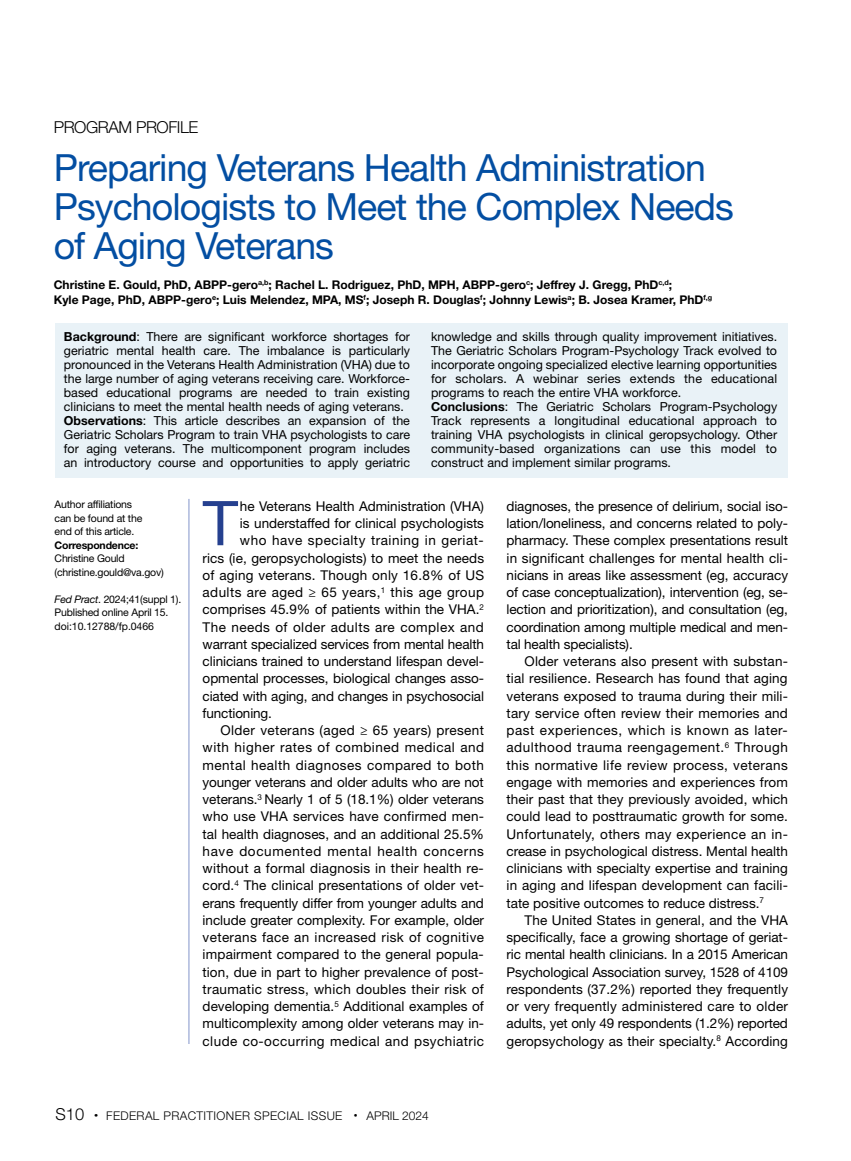
<style>
.page{position:relative;width:851px;height:1161px;background:#fff}
.page>*{position:absolute;margin:0;border:0;box-sizing:border-box;transform-origin:0 0}
.t1{font:61.8px "Helvetica Neue LT Std";color:#25408f}
.t2{font:37.5px/39px "Helvetica Neue LT Std";letter-spacing:-.025em;color:#034ea2}
.t3{font:300 16.5px "Helvetica Neue LT Std";letter-spacing:-.025em;color:#000}
.t4{font:13.5px/17.2px "Helvetica Neue LT Std";letter-spacing:.005em;color:#000;text-align:justify}
.t5{font:13.5px "Helvetica Neue LT Std";letter-spacing:.035em;color:#000}
.t6{font:13.5px "Helvetica Neue LT Std";letter-spacing:.03em;color:#000}
.t7{font:13.5px "Helvetica Neue LT Std";letter-spacing:.025em;color:#000}
.t8{font:13.5px "Helvetica Neue LT Std";letter-spacing:.045em;color:#000}
.t9{font:12.45px/14px "Helvetica Neue LT Std";color:#000}
.t10{font:700 12px/15px "Helvetica Neue LT Std";color:#000}
.t11{font:300 12px "Helvetica Neue LT Std";letter-spacing:.03em;color:#000}
.t12{font:10.5px/13.5px "Helvetica Neue LT Std";letter-spacing:-.02em;color:#000}
.t13{font:700 10.5px "Helvetica Neue LT Std";letter-spacing:-.02em;color:#000}
.s1{font-weight:700}
.s2{font-style:italic}
.s3{font-size:16.5px}
</style>
<div class="page">
<div style="left:56px;top:323px;width:732px;height:155px;background:#e9f2f7"></div>
<hr style="left:188px;top:499px;width:1px;height:545px;background:#8394ca">
<p class="t3" style="left:54px;top:117px;width:146px">PROGRAM PROFILE</p>
<h2 class="t2" style="left:54px;top:148px;width:681px">Preparing Veterans Health Administration<br>Psychologists to Meet the Complex Needs of Aging Veterans</h2>
<p class="t10" style="left:54px;top:277px;width:660px">Christine E. Gould, PhD, ABPP-gero<sup>a,b</sup>; Rachel L. Rodriguez, PhD, MPH, ABPP-gero<sup>c</sup>; Jeffrey J. Gregg, PhD<sup>c,d</sup>;<br>Kyle Page, PhD, ABPP-gero<sup>e</sup>; Luis Melendez, MPA, MS<sup>f</sup>; Joseph R. Douglas<sup>f</sup>; Johnny Lewis<sup>a</sup>; B. Josea Kramer, PhD<sup>f,g</sup></p>
<p class="t9" style="left:64px;top:330px;width:347px"><span class="s1">Background</span>: There are significant workforce shortages for geriatric mental health care. The imbalance is particularly pronounced in the Veterans Health Administration (VHA) due to the large number of aging veterans receiving care. Workforce&shy;based educational programs are needed to train existing clinicians to meet the mental health needs of aging veterans.<br><span class="s1">Observations</span>: This article describes an expansion of the Geriatric Scholars Program to train VHA psychologists to care for aging veterans. The multicomponent program includes an introductory course and opportunities to apply geriatric</p>
<p class="t9" style="left:431px;top:330px;width:348px">knowledge and skills through quality improvement initiatives.<br>The Geriatric Scholars Program-Psychology Track evolved to incorporate ongoing specialized elective learning opportunities for scholars. A webinar series extends the educational programs to reach the entire VHA workforce.<br><span class="s1">Conclusions</span>: The Geriatric Scholars Program-Psychology Track represents a longitudinal educational approach to training VHA psychologists in clinical geropsychology. Other community-based organizations can use this model to construct and implement similar programs.</p>
<p class="t12" style="left:55px;top:497px;width:89px">Author affiliations can be found at the end of this article.</p>
<p class="t13" style="left:55px;top:538px;width:85px">Correspondence:</p>
<p class="t12" style="left:55px;top:551px;width:111px">Christine Gould (christine.gould@va.gov)</p>
<p class="t12" style="left:55px;top:592px;width:128px"><span class="s2">Fed Pract</span>. 2024;41(suppl 1).<br>Published online April 15. doi:10.12788/fp.0466</p>
<h1 class="t1" style="left:202px;top:486px;width:37px">T</h1>
<p class="t4" style="left:240px;top:497px;width:245px">he Veterans Health Administration (VHA)</p>
<p class="t4" style="left:240px;top:514px;width:245px">is understaffed for clinical psychologists</p>
<p class="t5" style="left:240px;top:532px;width:245px">who have specialty training in geriat-</p>
<p class="t4" style="left:202px;top:549px;width:283px">rics (ie, geropsychologists) to meet the needs</p>
<p class="t4" style="left:202px;top:566px;width:283px">of aging veterans. Though only 16.8% of US</p>
<p class="t6" style="left:202px;top:584px;width:283px">adults are aged ≥ 65 years,<sup>1</sup> this age group</p>
<p class="t4" style="left:203px;top:601px;width:283px">comprises 45.9% of patients within the VHA.<sup>2</sup></p>
<p class="t5" style="left:203px;top:619px;width:283px">The needs of older adults are complex and</p>
<p class="t4" style="left:203px;top:635px;width:283px">warrant specialized services from mental health</p>
<p class="t4" style="left:203px;top:652px;width:283px">clinicians trained to understand lifespan devel-</p>
<p class="t4" style="left:203px;top:670px;width:283px">opmental processes, biological changes asso-</p>
<p class="t4" style="left:203px;top:687px;width:283px">ciated with aging, and changes in psychosocial</p>
<p class="t4" style="left:203px;top:704px;width:71px">functioning.</p>
<p class="t7" style="left:220px;top:722px;width:265px">Older veterans (aged ≥ 65 years) present</p>
<p class="t5" style="left:203px;top:739px;width:283px">with higher rates of combined medical and</p>
<p class="t5" style="left:203px;top:757px;width:283px">mental health diagnoses compared to both</p>
<p class="t4" style="left:203px;top:773px;width:283px">younger veterans and older adults who are not</p>
<p class="t4" style="left:203px;top:790px;width:283px">veterans.<sup>3</sup> Nearly 1 of 5 (18.1%) older veterans</p>
<p class="t4" style="left:203px;top:808px;width:283px">who use VHA services have confirmed men-</p>
<p class="t4" style="left:203px;top:825px;width:283px">tal health diagnoses, and an additional 25.5%</p>
<p class="t8" style="left:203px;top:843px;width:283px">have documented mental health concerns</p>
<p class="t4" style="left:203px;top:859px;width:283px">without a formal diagnosis in their health re-</p>
<p class="t4" style="left:203px;top:877px;width:283px">cord.<sup>4</sup> The clinical presentations of older vet-</p>
<p class="t4" style="left:203px;top:894px;width:283px">erans frequently differ from younger adults and</p>
<p class="t4" style="left:203px;top:911px;width:283px">include greater complexity. For example, older</p>
<p class="t6" style="left:203px;top:929px;width:283px">veterans face an increased risk of cognitive</p>
<p class="t4" style="left:203px;top:946px;width:283px">impairment compared to the general popula-</p>
<p class="t4" style="left:203px;top:963px;width:283px">tion, due in part to higher prevalence of post-</p>
<p class="t7" style="left:203px;top:981px;width:283px">traumatic stress, which doubles their risk of</p>
<p class="t4" style="left:203px;top:997px;width:283px">developing dementia.<sup>5</sup> Additional examples of</p>
<p class="t4" style="left:203px;top:1015px;width:283px">multicomplexity among older veterans may in-</p>
<p class="t6" style="left:203px;top:1033px;width:283px">clude co-occurring medical and psychiatric</p>
<p class="t4" style="left:506px;top:497px;width:283px">diagnoses, the presence of delirium, social iso&shy;lation/loneliness, and concerns related to poly&shy;pharmacy. These complex presentations result in significant challenges for mental health cli&shy;nicians in areas like assessment (eg, accuracy of case conceptualization), intervention (eg, se&shy;lection and prioritization), and consultation (eg, coordination among multiple medical and men&shy;tal health specialists).</p>
<p class="t4" style="left:506px;top:652px;width:283px;text-indent:18px">Older veterans also present with substan&shy;tial resilience. Research has found that aging veterans exposed to trauma during their mili&shy;tary service often review their memories and past experiences, which is known as later&shy;adulthood trauma reengagement.<sup>6</sup> Through this normative life review process, veterans engage with memories and experiences from their past that they previously avoided, which could lead to posttraumatic growth for some.<br>Unfortunately, others may experience an in&shy;crease in psychological distress. Mental health clinicians with specialty expertise and training in aging and lifespan development can facili&shy;tate positive outcomes to reduce distress.<sup>7</sup></p>
<p class="t4" style="left:506px;top:911px;width:283px;text-indent:18px">The United States in general, and the VHA specifically, face a growing shortage of geriat&shy;ric mental health clinicians. In a 2015 American Psychological Association survey, 1528 of 4109 respondents (37.2%) reported they frequently or very frequently administered care to older adults, yet only 49 respondents (1.2%) reported geropsychology as their specialty.<sup>8</sup> According</p>
<p class="t11" style="left:56px;top:1108px;width:375px"><span class="s3">S10</span> <sup>•</sup> FEDERAL PRACTITIONER SPECIAL ISSUE <sup>•</sup> APRIL 2024</p>
</div>
